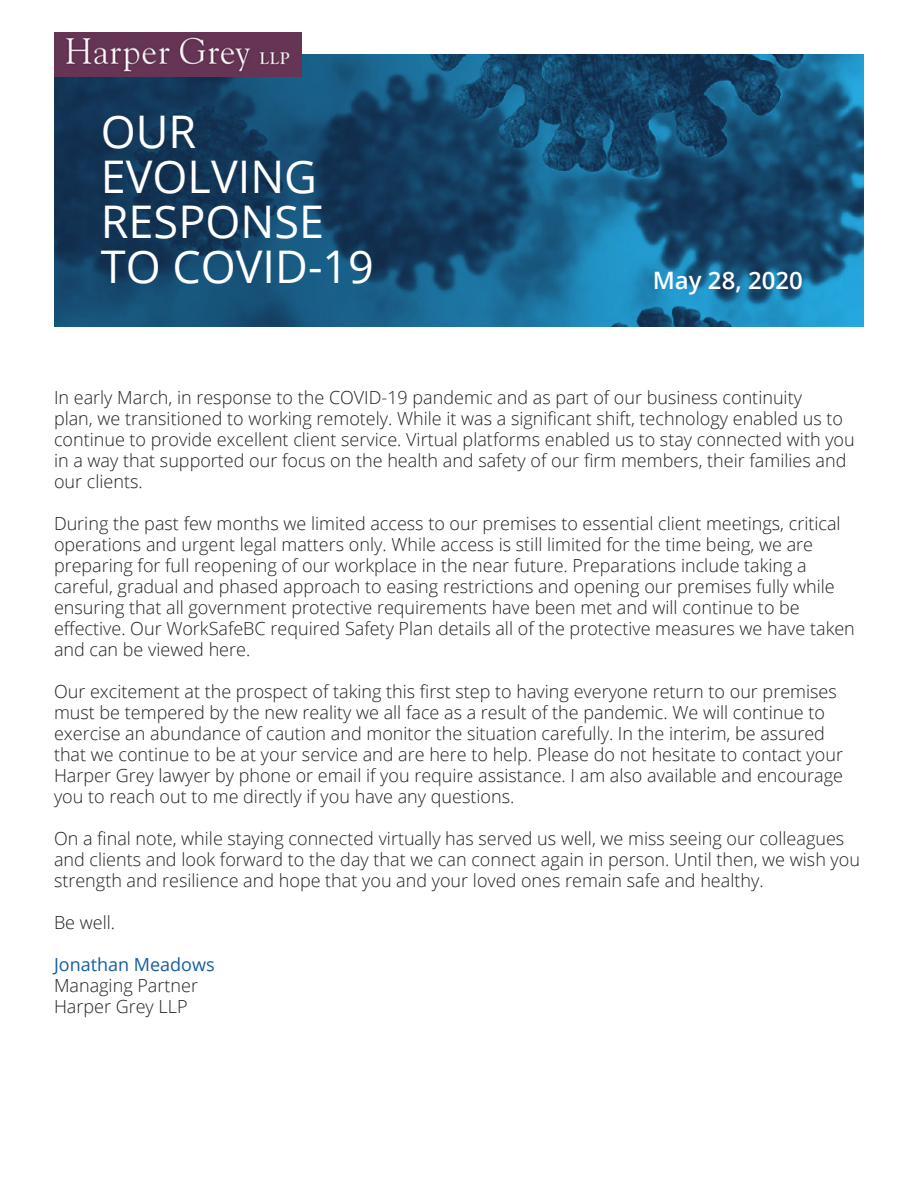
<style>
.page{position:relative;width:918px;height:1188px;background:#fff}
.page>*{position:absolute;margin:0;border:0;box-sizing:border-box;transform-origin:0 0}
.t1{font:45px "Open Sans";color:#fff}
.t2{font:600 24px "Open Sans";color:#fff}
.t3{font:300 18px/21px "Open Sans";color:#231f20}
.t4{font:18px "Open Sans";color:#175d9e}
</style>
<div class="page">
<img style="left:54px;top:55px;width:810px;height:272px">
<img style="left:54px;top:33px;width:247px;height:44px">
<p class="t1" style="left:101px;top:101px;width:97px">OUR</p>
<p class="t1" style="left:101px;top:146px;width:218px">EVOLVING</p>
<p class="t1" style="left:101px;top:191px;width:225px">RESPONSE</p>
<p class="t1" style="left:101px;top:236px;width:275px">TO COVID-19</p>
<p class="t2" style="left:653px;top:264px;width:152px">May 28, 2020</p>
<p class="t3" style="left:54px;top:387px;width:802px">In early March, in response to the COVID-19 pandemic and as part of our business continuity<br>plan, we transitioned to working remotely. While it was a significant shift, technology enabled us to continue to provide excellent client service. Virtual platforms enabled us to stay connected with you in a way that supported our focus on the health and safety of our firm members, their families and our clients.</p>
<p class="t3" style="left:54px;top:513px;width:802px">During the past few months we limited access to our premises to essential client meetings, critical operations and urgent legal matters only. While access is still limited for the time being, we are preparing for full reopening of our workplace in the near future. Preparations include taking a careful, gradual and phased approach to easing restrictions and opening our premises fully while ensuring that all government protective requirements have been met and will continue to be effective. Our WorkSafeBC required Safety Plan details all of the protective measures we have taken and can be viewed here.</p>
<p class="t3" style="left:54px;top:681px;width:791px">Our excitement at the prospect of taking this first step to having everyone return to our premises must be tempered by the new reality we all face as a result of the pandemic. We will continue to exercise an abundance of caution and monitor the situation carefully. In the interim, be assured that we continue to be at your service and are here to help. Please do not hesitate to contact your Harper Grey lawyer by phone or email if you require assistance. I am also available and encourage you to reach out to me directly if you have any questions.</p>
<p class="t3" style="left:54px;top:828px;width:808px">On a final note, while staying connected virtually has served us well, we miss seeing our colleagues and clients and look forward to the day that we can connect again in person. Until then, we wish you strength and resilience and hope that you and your loved ones remain safe and healthy.</p>
<p class="t3" style="left:54px;top:912px;width:63px">Be well.</p>
<p class="t4" style="left:54px;top:953px;width:162px">Jonathan Meadows</p>
<p class="t3" style="left:54px;top:975px;width:146px">Managing Partner</p>
<p class="t3" style="left:54px;top:996px;width:135px">Harper Grey LLP</p>
</div>
